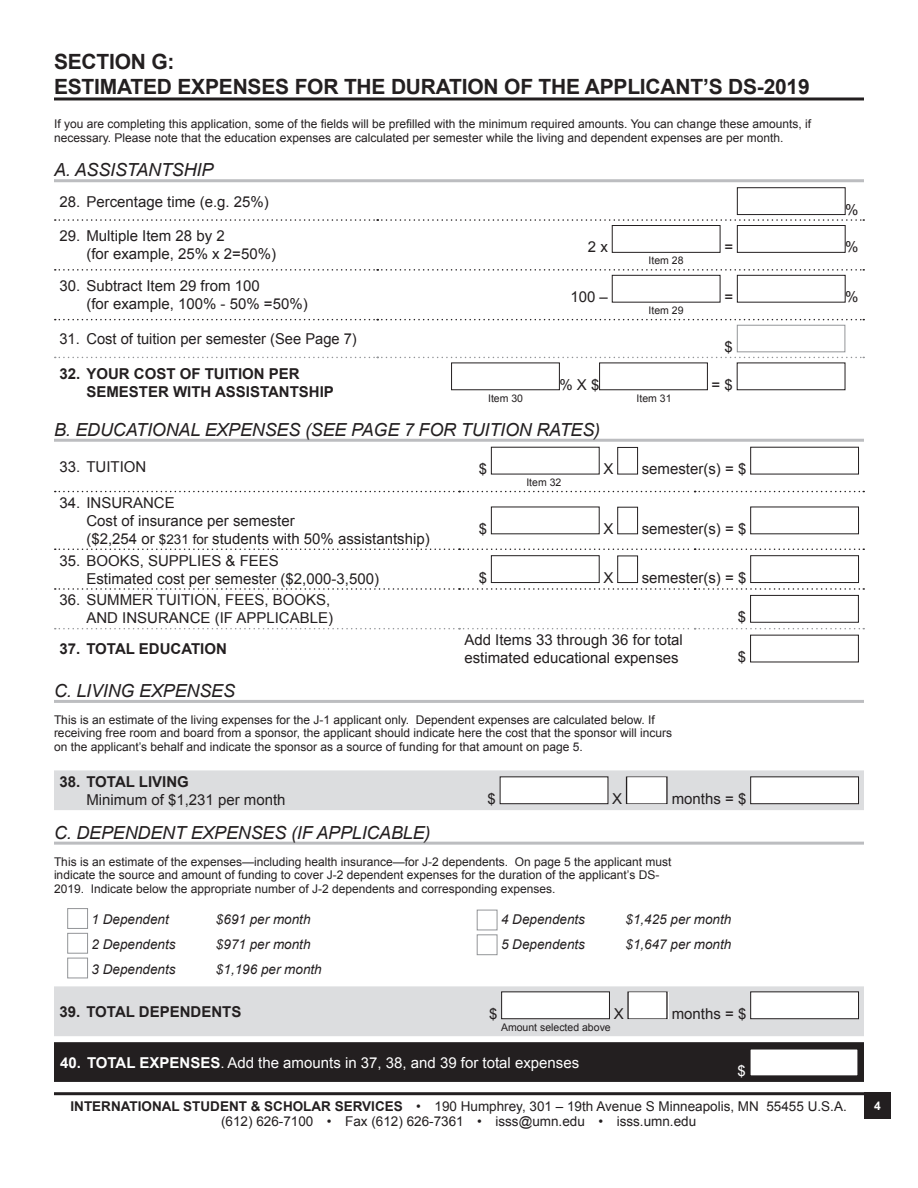
<style>
.page{position:relative;width:918px;height:1188px;background:#fff}
.page>*{position:absolute;margin:0;border:0;box-sizing:border-box;transform-origin:0 0}
.section{font:700 21px/25.2px "Arial";letter-spacing:-.01em;color:#231f20}
.subhead{font:italic 18px "Arial";letter-spacing:-.01em;color:#231f20}
.Body{font:15px/18px "Arial";color:#231f20}
.t1{font:700 15px/18px "Arial";color:#231f20}
.t2{font:15px "Arial";color:#fff}
.t3{font:13.5px "Arial";color:#231f20}
.t4{font:italic 13.5px "Arial";color:#231f20}
.small_body_text{font:12px/13.5px "Arial";color:#231f20}
.t5{font:700 12px "Arial";color:#fff}
.description{font:10.5px "Arial";color:#231f20}
.s1{font-size:13.5px}
.s2{font-weight:700}
</style>
<div class="page">
<div style="left:864px;top:1092px;width:27px;height:27px;background:#231f20"></div>
<hr style="left:54px;top:1092px;width:810px;height:3px;background:#231f20">
<hr style="left:54px;top:97px;width:810px;height:3px;background:#231f20">
<hr style="left:54px;top:179px;width:810px;height:3px;background:#bcbdc0">
<hr style="left:54px;top:439px;width:810px;height:3px;background:#bcbdc0">
<hr style="left:54px;top:700px;width:810px;height:3px;background:#bcbdc0">
<hr style="left:54px;top:842px;width:810px;height:3px;background:#bcbdc0">
<svg style="left:55px;top:219px;width:809px;height:2px"></svg>
<svg style="left:55px;top:269px;width:809px;height:2px"></svg>
<svg style="left:55px;top:319px;width:809px;height:1px"></svg>
<svg style="left:55px;top:357px;width:809px;height:1px"></svg>
<div style="left:737px;top:188px;width:108px;height:27px;border:1px solid #231f20"></div>
<div style="left:612px;top:225px;width:108px;height:27px;border:1px solid #231f20"></div>
<div style="left:737px;top:225px;width:108px;height:27px;border:1px solid #231f20"></div>
<div style="left:612px;top:275px;width:108px;height:27px;border:1px solid #231f20"></div>
<div style="left:737px;top:275px;width:108px;height:27px;border:1px solid #231f20"></div>
<div style="left:737px;top:325px;width:108px;height:27px;border:1px solid #939598"></div>
<div style="left:451px;top:363px;width:108px;height:27px;border:1px solid #231f20"></div>
<div style="left:599px;top:363px;width:108px;height:27px;border:1px solid #231f20"></div>
<div style="left:737px;top:363px;width:108px;height:27px;border:1px solid #231f20"></div>
<svg style="left:55px;top:491px;width:809px;height:1px"></svg>
<svg style="left:55px;top:549px;width:809px;height:1px"></svg>
<svg style="left:55px;top:588px;width:809px;height:2px"></svg>
<svg style="left:55px;top:628px;width:809px;height:1px"></svg>
<div style="left:618px;top:447px;width:20px;height:27px;border:1px solid #231f20"></div>
<div style="left:618px;top:507px;width:20px;height:27px;border:1px solid #231f20"></div>
<div style="left:491px;top:556px;width:108px;height:27px;border:1px solid #231f20"></div>
<div style="left:618px;top:556px;width:20px;height:27px;border:1px solid #231f20"></div>
<div style="left:751px;top:556px;width:108px;height:27px;border:1px solid #231f20"></div>
<div style="left:750px;top:595px;width:108px;height:27px;border:1px solid #231f20"></div>
<div style="left:54px;top:770px;width:810px;height:40px;background:#dcdddf"></div>
<div style="left:500px;top:777px;width:108px;height:27px;background:#fff"></div>
<div style="left:500px;top:777px;width:108px;height:27px;border:1px solid #231f20"></div>
<div style="left:627px;top:777px;width:40px;height:27px;background:#fff"></div>
<div style="left:751px;top:777px;width:108px;height:27px;background:#fff"></div>
<div style="left:751px;top:777px;width:108px;height:27px;border:1px solid #231f20"></div>
<div style="left:68px;top:908px;width:20px;height:21px;border:1px solid #939598"></div>
<div style="left:68px;top:933px;width:20px;height:20px;border:1px solid #939598"></div>
<div style="left:68px;top:958px;width:20px;height:20px;border:1px solid #939598"></div>
<div style="left:477px;top:910px;width:20px;height:20px;border:1px solid #939598"></div>
<div style="left:477px;top:935px;width:20px;height:20px;border:1px solid #939598"></div>
<div style="left:54px;top:986px;width:810px;height:50px;background:#dcdddf"></div>
<div style="left:502px;top:992px;width:107px;height:27px;background:#fff"></div>
<div style="left:502px;top:992px;width:108px;height:27px;border:1px solid #231f20"></div>
<div style="left:628px;top:992px;width:40px;height:27px;background:#fff"></div>
<div style="left:751px;top:992px;width:108px;height:27px;background:#fff"></div>
<div style="left:751px;top:992px;width:108px;height:27px;border:1px solid #231f20"></div>
<div style="left:54px;top:1044px;width:810px;height:38px;background:#231f20"></div>
<hr style="left:54px;top:1042px;width:567px;height:2px;background:#231f20">
<hr style="left:621px;top:1042px;width:243px;height:2px;background:#231f20">
<div style="left:750px;top:1049px;width:108px;height:27px;background:#fff"></div>
<p class="section" style="left:54px;top:50px;width:757px">SECTION G:<br>ESTIMATED EXPENSES FOR THE DURATION OF THE APPLICANT’S DS-2019</p>
<p class="small_body_text" style="left:54px;top:117px;width:759px">If you are completing this application, some of the fields will be prefilled with the minimum required amounts. You can change these amounts, if necessary. Please note that the education expenses are calculated per semester while the living and dependent expenses are per month.</p>
<p class="subhead" style="left:54px;top:158px;width:161px">A. ASSISTANTSHIP</p>
<p class="Body" style="left:59px;top:192px;width:211px">28. Percentage time (e.g. 25%)</p>
<p class="Body" style="left:845px;top:201px;width:15px">%</p>
<p class="Body" style="left:86px;top:227px;width:191px;text-indent:-27px">29. Multiple Item 28 by 2<br>(for example, 25% x 2=50%)</p>
<p class="Body" style="left:588px;top:238px;width:22px">2 x</p>
<p class="Body" style="left:724px;top:238px;width:10px">=</p>
<p class="Body" style="left:845px;top:238px;width:15px">%</p>
<p class="description" style="left:649px;top:254px;width:37px">Item 28</p>
<p class="Body" style="left:86px;top:277px;width:223px;text-indent:-27px">30. Subtract Item 29 from 100<br>(for example, 100% - 50% =50%)</p>
<p class="Body" style="left:570px;top:288px;width:39px">100 –</p>
<p class="Body" style="left:724px;top:288px;width:10px">=</p>
<p class="Body" style="left:845px;top:288px;width:15px">%</p>
<p class="description" style="left:649px;top:304px;width:37px">Item 29</p>
<p class="Body" style="left:59px;top:330px;width:299px">31. Cost of tuition per semester (See Page 7)</p>
<p class="Body" style="left:725px;top:338px;width:10px">$</p>
<p class="t1" style="left:86px;top:365px;width:249px;text-indent:-27px">32. YOUR COST OF TUITION PER<br>SEMESTER WITH ASSISTANTSHIP</p>
<p class="Body" style="left:559px;top:376px;width:42px">% X $</p>
<p class="Body" style="left:712px;top:376px;width:23px">= $</p>
<p class="description" style="left:488px;top:391px;width:37px">Item 30</p>
<p class="description" style="left:637px;top:391px;width:37px">Item 31</p>
<p class="subhead" style="left:54px;top:418px;width:548px">B. EDUCATIONAL EXPENSES (SEE PAGE 7 FOR TUITION RATES)</p>
<p class="Body" style="left:59px;top:458px;width:88px">33. TUITION</p>
<p class="Body" style="left:479px;top:460px;width:10px">$</p>
<p class="Body" style="left:603px;top:460px;width:12px">X</p>
<p class="Body" style="left:642px;top:460px;width:106px">semester(s) = $</p>
<p class="description" style="left:526px;top:476px;width:37px">Item 32</p>
<p class="Body" style="left:86px;top:494px;width:345px;text-indent:-27px">34. INSURANCE<br>Cost of insurance per semester<br>($2,254 or <span class="s1">$231 for</span> students with 50% assistantship)</p>
<p class="Body" style="left:479px;top:520px;width:10px">$</p>
<p class="Body" style="left:603px;top:520px;width:12px">X</p>
<p class="Body" style="left:642px;top:520px;width:106px">semester(s) = $</p>
<p class="Body" style="left:86px;top:551px;width:294px;text-indent:-27px">35. BOOKS, SUPPLIES &amp; FEES<br>Estimated cost per semester ($2,000-3,500)</p>
<p class="Body" style="left:59px;top:591px;width:275px;text-align:right">36. SUMMER TUITION, FEES, BOOKS,<br>AND INSURANCE (IF APPLICABLE)</p>
<p class="Body" style="left:479px;top:569px;width:10px">$</p>
<p class="Body" style="left:603px;top:569px;width:12px">X</p>
<p class="Body" style="left:642px;top:569px;width:106px">semester(s) = $</p>
<p class="Body" style="left:738px;top:608px;width:10px">$</p>
<p class="t1" style="left:59px;top:640px;width:169px">37. TOTAL EDUCATION</p>
<p class="Body" style="left:464px;top:631px;width:220px">Add Items 33 through 36 for total estimated educational expenses</p>
<p class="Body" style="left:738px;top:648px;width:10px">$</p>
<p class="subhead" style="left:54px;top:679px;width:183px">C. LIVING EXPENSES</p>
<p class="small_body_text" style="left:54px;top:713px;width:620px">This is an estimate of the living expenses for the J-1 applicant only. Dependent expenses are calculated below. If receiving free room and board from a sponsor, the applicant should indicate here the cost that the sponsor will incurs on the applicant’s behalf and indicate the sponsor as a source of funding for that amount on page 5.</p>
<p class="Body" style="left:86px;top:773px;width:201px;text-indent:-27px"><span class="s2">38. TOTAL LIVING<br></span>Minimum of $1,231 per month</p>
<p class="Body" style="left:488px;top:790px;width:10px">$</p>
<p class="Body" style="left:612px;top:790px;width:12px">X</p>
<p class="Body" style="left:672px;top:790px;width:76px">months = $</p>
<p class="subhead" style="left:54px;top:821px;width:378px">C. DEPENDENT EXPENSES (IF APPLICABLE)</p>
<p class="small_body_text" style="left:54px;top:855px;width:619px">This is an estimate of the expenses—including health insurance—for J-2 dependents. On page 5 the applicant must indicate the source and amount of funding to cover J-2 dependent expenses for the duration of the applicant’s DS-<br>2019. Indicate below the appropriate number of J-2 dependents and corresponding expenses.</p>
<p class="t4" style="left:92px;top:911px;width:79px">1 Dependent</p>
<p class="t4" style="left:216px;top:911px;width:96px">$691 per month</p>
<p class="t4" style="left:92px;top:935px;width:86px">2 Dependents</p>
<p class="t4" style="left:216px;top:935px;width:96px">$971 per month</p>
<p class="t4" style="left:92px;top:960px;width:86px">3 Dependents</p>
<p class="t4" style="left:216px;top:960px;width:107px">$1,196 per month</p>
<p class="t4" style="left:501px;top:911px;width:86px">4 Dependents</p>
<p class="t4" style="left:625px;top:911px;width:107px">$1,425 per month</p>
<p class="t4" style="left:501px;top:935px;width:86px">5 Dependents</p>
<p class="t4" style="left:625px;top:935px;width:107px">$1,647 per month</p>
<p class="t1" style="left:59px;top:1003px;width:184px">39. TOTAL DEPENDENTS</p>
<p class="Body" style="left:489px;top:1005px;width:10px">$</p>
<p class="Body" style="left:614px;top:1005px;width:12px">X</p>
<p class="Body" style="left:672px;top:1005px;width:76px">months = $</p>
<p class="description" style="left:501px;top:1020px;width:111px">Amount selected above</p>
<p class="t2" style="left:60px;top:1053px;width:521px"><span class="s2">40. TOTAL EXPENSES</span>. Add the amounts in 37, 38, and 39 for total expenses</p>
<p class="t2" style="left:737px;top:1061px;width:10px">$</p>
<p class="t3" style="left:71px;top:1098px;width:778px"><span class="s2">INTERNATIONAL STUDENT &amp; SCHOLAR SERVICES</span> • 190 Humphrey, 301 – 19th Avenue S Minneapolis, MN 55455 U.S.A.</p>
<p class="t5" style="left:874px;top:1098px;width:8px">4</p>
<p class="t3" style="left:221px;top:1113px;width:477px">(612) 626-7100 • Fax (612) 626-7361 • isss@umn.edu • isss.umn.edu</p>
</div>
